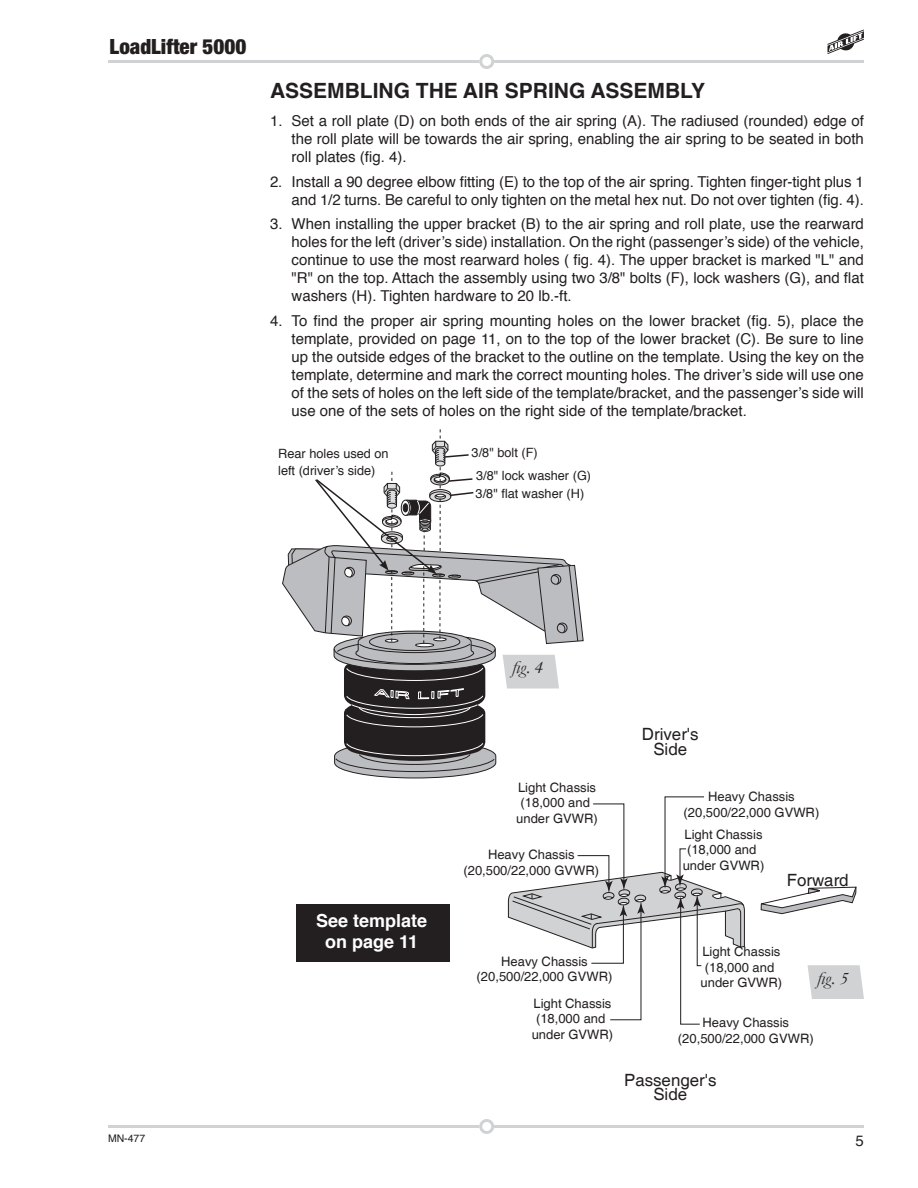
<style>
.page{position:relative;width:918px;height:1188px;background:#fff}
.page>*{position:absolute;margin:0;border:0;box-sizing:border-box;transform-origin:0 0}
.section_subhead{font:700 21px "Helvetica";color:#231f20}
.t1{font:900 condensed 21px "Helvetica Neue";color:#231f20}
.body_text{font:700 18px "Helvetica";color:#fff}
.t2{font:italic 18px "Garamond";color:#231f20}
.t3{font:16.95px/14.9px "Helvetica";color:#231f20;text-align:center}
.Hanging_indent{font:15px/18px "Helvetica";color:#231f20;text-align:justify}
.t4{font:13.05px/15.6px "Helvetica";color:#231f20;text-align:center}
.Parts_captions{font:12.75px/16.5px "Helvetica";color:#231f20}
.t5{font:10.5px "Helvetica";color:#231f20}
</style>
<div class="page">
<hr style="left:493px;top:1125px;width:371px;height:3px;background:#d1d2d4">
<div style="left:479px;top:1119px;width:15px;height:15px;border:3px solid #d1d2d4;border-radius:50%"></div>
<hr style="left:108px;top:1125px;width:371px;height:3px;background:#d1d2d4">
<hr style="left:493px;top:60px;width:371px;height:3px;background:#d1d2d4">
<div style="left:479px;top:54px;width:15px;height:15px;border:3px solid #d1d2d4;border-radius:50%"></div>
<hr style="left:108px;top:60px;width:371px;height:3px;background:#d1d2d4">
<svg style="left:827px;top:29px;width:37px;height:25px"></svg>
<svg style="left:760px;top:887px;width:96px;height:27px"></svg>
<svg style="left:508px;top:796px;width:237px;height:229px"></svg>
<svg style="left:808px;top:965px;width:56px;height:34px;background:#d4d5d7"></svg>
<svg style="left:282px;top:429px;width:302px;height:349px"></svg>
<div style="left:296px;top:904px;width:154px;height:58px;background:#231f20"></div>
<h1 class="t1" style="left:110px;top:34px;width:138px">LoadLifter 5000</h1>
<p class="section_subhead" style="left:270px;top:73px;width:437px">ASSEMBLING THE AIR SPRING ASSEMBLY</p>
<p class="Hanging_indent" style="left:292px;top:113px;width:574px;text-indent:-22px">1. Set a roll plate (D) on both ends of the air spring (A). The radiused (rounded) edge of the roll plate will be towards the air spring, enabling the air spring to be seated in both roll plates (fig. 4).</p>
<p class="Hanging_indent" style="left:270px;top:173px;width:595px;text-align:right">2. Install a 90 degree elbow fitting (E) to the top of the air spring. Tighten finger-tight plus 1 and 1/2 turns. Be careful to only tighten on the metal hex nut. Do not over tighten (fig. 4).</p>
<p class="Hanging_indent" style="left:292px;top:216px;width:574px;text-indent:-22px">3. When installing the upper bracket (B) to the air spring and roll plate, use the rearward holes for the left (driver’s side) installation. On the right (passenger’s side) of the vehicle, continue to use the most rearward holes ( fig. 4). The upper bracket is marked "L" and "R" on the top. Attach the assembly using two 3/8" bolts (F), lock washers (G), and flat washers (H). Tighten hardware to 20 lb.-ft.</p>
<p class="Hanging_indent" style="left:292px;top:312px;width:574px;text-indent:-22px">4. To find the proper air spring mounting holes on the lower bracket (fig. 5), place the template, provided on page 11, on to the top of the lower bracket (C). Be sure to line up the outside edges of the bracket to the outline on the template. Using the key on the template, determine and mark the correct mounting holes. The driver’s side will use one of the sets of holes on the left side of the template/bracket, and the passenger’s side will use one of the sets of holes on the right side of the template/bracket.</p>
<p class="Parts_captions" style="left:278px;top:446px;width:112px">Rear holes used on left (driver’s side)</p>
<p class="Parts_captions" style="left:472px;top:444px;width:68px">3/8" bolt (F)</p>
<p class="Parts_captions" style="left:476px;top:467px;width:117px">3/8" lock washer (G)</p>
<p class="Parts_captions" style="left:476px;top:486px;width:110px">3/8" flat washer (H)</p>
<p class="body_text" style="left:316px;top:906px;width:113px">See template</p>
<p class="body_text" style="left:325px;top:927px;width:95px">on page 11</p>
<p class="t2" style="left:512px;top:655px;width:33px">fig. 4</p>
<p class="t4" style="left:516px;top:780px;width:83px">Light Chassis (18,000 and under GVWR)</p>
<p class="t4" style="left:463px;top:847px;width:137px">Heavy Chassis (20,500/22,000 GVWR)</p>
<p class="t3" style="left:642px;top:727px;width:58px">Driver's<br>Side</p>
<p class="t4" style="left:684px;top:789px;width:137px">Heavy Chassis (20,500/22,000 GVWR)</p>
<p class="t4" style="left:683px;top:827px;width:83px">Light Chassis (18,000 and under GVWR)</p>
<p class="t3" style="left:787px;top:874px;width:63px">Forward</p>
<p class="t4" style="left:477px;top:954px;width:137px">Heavy Chassis (20,500/22,000 GVWR)</p>
<p class="t4" style="left:532px;top:996px;width:83px">Light Chassis (18,000 and under GVWR)</p>
<p class="t4" style="left:701px;top:944px;width:83px">Light Chassis (18,000 and under GVWR)</p>
<p class="t2" style="left:817px;top:966px;width:33px">fig. 5</p>
<p class="t4" style="left:678px;top:1015px;width:137px">Heavy Chassis (20,500/22,000 GVWR)</p>
<p class="t3" style="left:624px;top:1073px;width:94px">Passenger's<br>Side</p>
<p class="t5" style="left:108px;top:1130px;width:39px">MN-477</p>
<p class="Hanging_indent" style="left:856px;top:1132px;width:10px">5</p>
</div>
